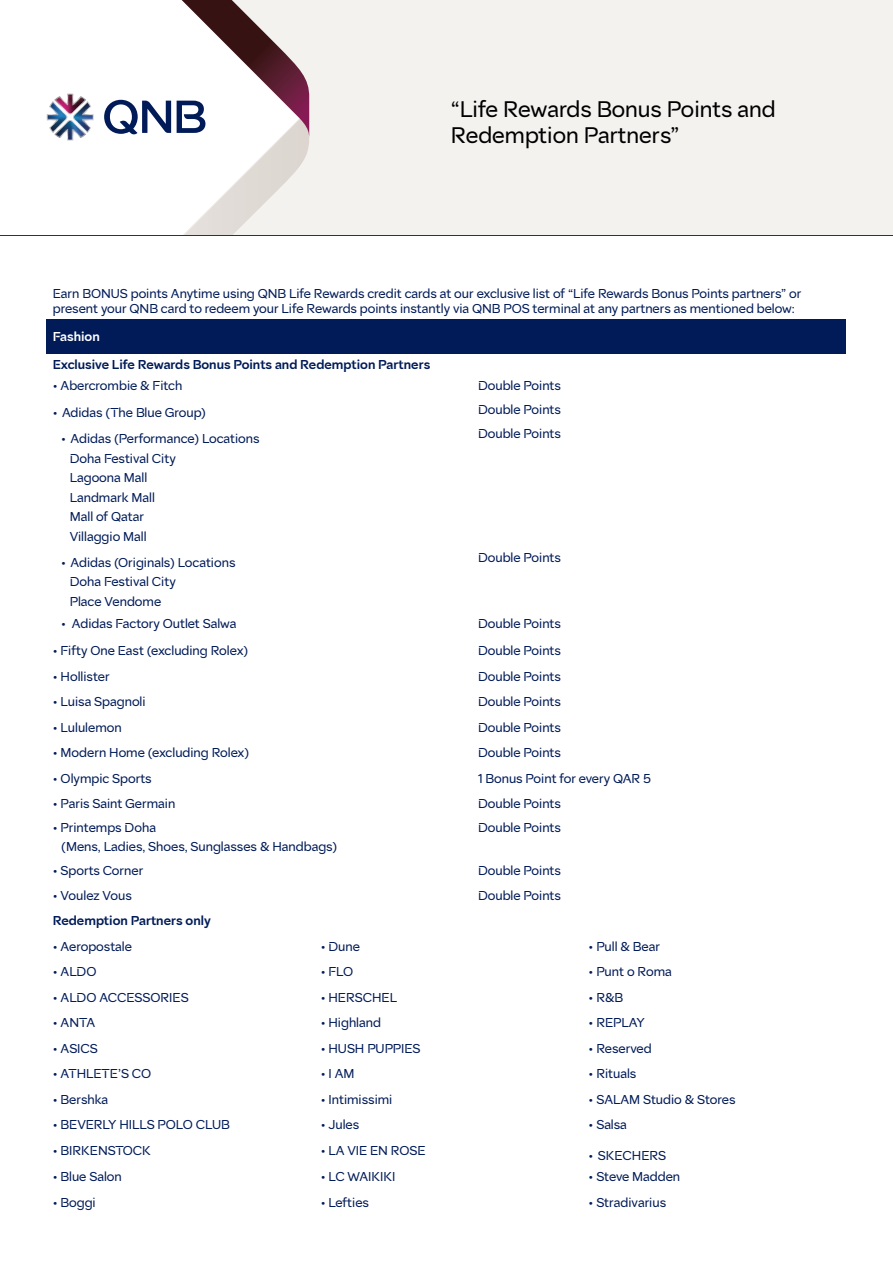
<style>
.page{position:relative;width:893px;height:1263px;background:#fff}
.page>*{position:absolute;margin:0;border:0;box-sizing:border-box;transform-origin:0 0}
.t1{font:21px/25.2px "QNB Sans EN";color:#000}
.t2{font:12px/19.5px "QNB Sans EN";color:#001b58}
.t3{font:600 12px "QNB Sans EN";color:#001b58}
.t4{font:600 12px "QNB Sans EN";color:#fff}
</style>
<div class="page">
<div style="left:309px;top:0;width:584px;height:235px;background:#f4f2ef"></div>
<img style="left:301px;top:138px;width:8px;height:97px">
<img style="left:183px;top:138px;width:118px;height:97px">
<svg style="left:104px;top:0;width:205px;height:138px"></svg>
<svg style="left:47px;top:99px;width:47px;height:42px"></svg>
<img style="left:55px;top:94px;width:30px;height:19px">
<img style="left:74px;top:102px;width:19px;height:30px">
<img style="left:48px;top:102px;width:18px;height:30px">
<img style="left:56px;top:121px;width:29px;height:19px">
<hr style="left:0;top:235px;width:893px;height:1px;background:#870051">
<div style="left:47px;top:319px;width:799px;height:34px;background:#001b58"></div>
<h1 class="t1" style="left:451px;top:95px;width:326px">“Life Rewards Bonus Points and<br>Redemption Partners“</h1>
<p class="t2" style="left:53px;top:285px;width:750px;line-height:15px">Earn BONUS points Anytime using QNB Life Rewards credit cards at our exclusive list of “Life Rewards Bonus Points partners” or present your QNB card to redeem your Life Rewards points instantly via QNB POS terminal at any partners as mentioned below:</p>
<p class="t4" style="left:53px;top:326px;width:49px">Fashion</p>
<p class="t3" style="left:53px;top:353px;width:379px">Exclusive Life Rewards Bonus Points and Redemption Partners</p>
<p class="t2" style="left:478px;top:375px;width:84px">Double Points</p>
<p class="t2" style="left:53px;top:375px;width:131px">• Abercrombie &amp; Fitch</p>
<p class="t2" style="left:478px;top:399px;width:84px">Double Points</p>
<p class="t2" style="left:53px;top:401px;width:155px">• Adidas (The Blue Group)</p>
<p class="t2" style="left:70px;top:427px;width:191px;text-indent:-9px">• Adidas (Performance) Locations<br>Doha Festival City<br>Lagoona Mall<br>Landmark Mall<br>Mall of Qatar<br>Villaggio Mall</p>
<p class="t2" style="left:478px;top:423px;width:84px">Double Points</p>
<p class="t2" style="left:70px;top:551px;width:167px;text-indent:-8px">• Adidas (Originals) Locations<br>Doha Festival City<br>Place Vendome</p>
<p class="t2" style="left:478px;top:546px;width:84px">Double Points</p>
<p class="t2" style="left:478px;top:612px;width:84px">Double Points</p>
<p class="t2" style="left:72px;top:612px;width:166px">Adidas Factory Outlet Salwa</p>
<p class="t2" style="left:61px;top:612px;width:6px">•</p>
<p class="t2" style="left:53px;top:639px;width:197px">• Fifty One East (excluding Rolex)</p>
<p class="t2" style="left:478px;top:639px;width:84px">Double Points</p>
<p class="t2" style="left:53px;top:665px;width:58px">• Hollister</p>
<p class="t2" style="left:478px;top:665px;width:84px">Double Points</p>
<p class="t2" style="left:53px;top:690px;width:94px">• Luisa Spagnoli</p>
<p class="t2" style="left:478px;top:690px;width:84px">Double Points</p>
<p class="t2" style="left:53px;top:716px;width:70px">• Lululemon</p>
<p class="t2" style="left:478px;top:716px;width:84px">Double Points</p>
<p class="t2" style="left:53px;top:741px;width:198px">• Modern Home (excluding Rolex)</p>
<p class="t2" style="left:478px;top:741px;width:84px">Double Points</p>
<p class="t2" style="left:53px;top:767px;width:100px">• Olympic Sports</p>
<p class="t2" style="left:478px;top:767px;width:175px">1 Bonus Point for every QAR 5</p>
<p class="t2" style="left:478px;top:792px;width:84px">Double Points</p>
<p class="t2" style="left:53px;top:792px;width:124px">• Paris Saint Germain</p>
<p class="t2" style="left:61px;top:816px;width:277px;text-indent:-9px">• Printemps Doha<br>(Mens, Ladies, Shoes, Sunglasses &amp; Handbags(</p>
<p class="t2" style="left:478px;top:816px;width:84px">Double Points</p>
<p class="t2" style="left:478px;top:859px;width:84px">Double Points</p>
<p class="t2" style="left:53px;top:859px;width:92px">• Sports Corner</p>
<p class="t2" style="left:53px;top:885px;width:81px">• Voulez Vous</p>
<p class="t3" style="left:53px;top:910px;width:159px">Redemption Partners only</p>
<p class="t2" style="left:478px;top:885px;width:84px">Double Points</p>
<p class="t2" style="left:53px;top:935px;width:81px">• Aeropostale</p>
<p class="t2" style="left:321px;top:935px;width:41px">• Dune</p>
<p class="t2" style="left:589px;top:935px;width:73px">• Pull &amp; Bear</p>
<p class="t2" style="left:53px;top:961px;width:45px">• ALDO</p>
<p class="t2" style="left:321px;top:961px;width:34px">• FLO</p>
<p class="t2" style="left:589px;top:961px;width:85px">• Punt o Roma</p>
<p class="t2" style="left:53px;top:986px;width:137px">• ALDO ACCESSORIES</p>
<p class="t2" style="left:321px;top:986px;width:78px">• HERSCHEL</p>
<p class="t2" style="left:589px;top:986px;width:36px">• R&amp;B</p>
<p class="t2" style="left:53px;top:1012px;width:44px">• ANTA</p>
<p class="t2" style="left:321px;top:1012px;width:62px">• Highland</p>
<p class="t2" style="left:589px;top:1012px;width:58px">• REPLAY</p>
<p class="t2" style="left:53px;top:1037px;width:47px">• ASICS</p>
<p class="t2" style="left:321px;top:1037px;width:101px">• HUSH PUPPIES</p>
<p class="t2" style="left:589px;top:1037px;width:65px">• Reserved</p>
<p class="t2" style="left:53px;top:1063px;width:100px">• ATHLETE S’ CO</p>
<p class="t2" style="left:321px;top:1063px;width:35px">•I AM</p>
<p class="t2" style="left:589px;top:1063px;width:49px">• Rituals</p>
<p class="t2" style="left:53px;top:1088px;width:57px">• Bershka</p>
<p class="t2" style="left:321px;top:1088px;width:73px">• Intimissimi</p>
<p class="t2" style="left:589px;top:1088px;width:148px">• SALAM Studio &amp; Stores</p>
<p class="t2" style="left:53px;top:1114px;width:178px">• BEVERLY HILLS POLO CLUB</p>
<p class="t2" style="left:321px;top:1114px;width:40px">• Jules</p>
<p class="t2" style="left:589px;top:1114px;width:40px">• Salsa</p>
<p class="t2" style="left:53px;top:1139px;width:100px">• BIRKENSTOCK</p>
<p class="t2" style="left:321px;top:1139px;width:106px">• LA VIE EN ROSE</p>
<p class="t2" style="left:589px;top:1144px;width:79px">• SKECHERS</p>
<p class="t2" style="left:53px;top:1165px;width:71px">• Blue Salon</p>
<p class="t2" style="left:321px;top:1165px;width:76px">• LC WAIKIKI</p>
<p class="t2" style="left:589px;top:1165px;width:93px">• Steve Madden</p>
<p class="t2" style="left:53px;top:1191px;width:45px">• Boggi</p>
<p class="t2" style="left:321px;top:1191px;width:50px">• Lefties</p>
<p class="t2" style="left:589px;top:1191px;width:79px">• Stradivarius</p>
</div>
